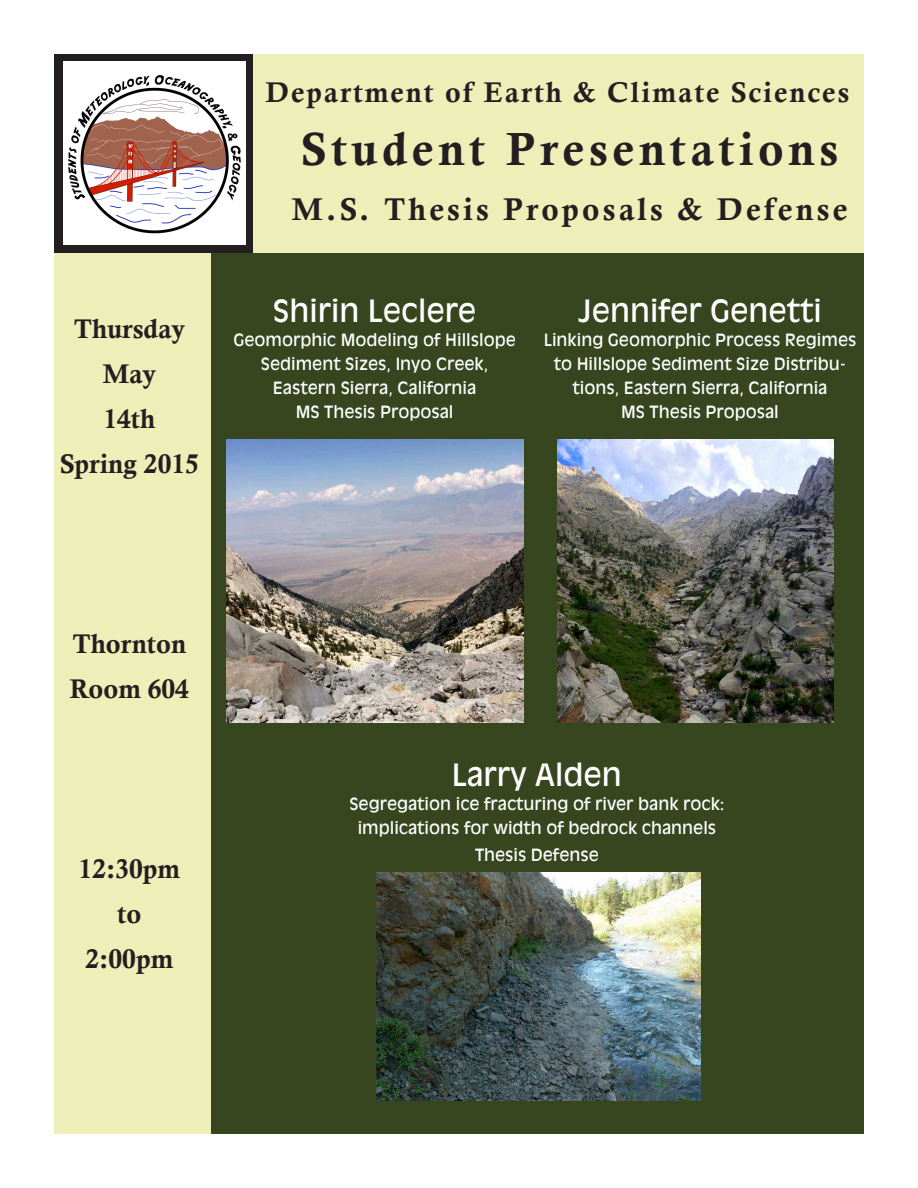
<style>
.page{position:relative;width:918px;height:1188px;background:#fff}
.page>*{position:absolute;margin:0;border:0;box-sizing:border-box;transform-origin:0 0}
.t1{font:46.5px "Calis MT Bol";letter-spacing:.1em;color:#231f20}
.t2{font:31.5px "Calis MT Bol";letter-spacing:.1em;color:#231f20}
.t3{font:30px "Antique Olive";color:#fff}
.t4{font:28.5px "Calis MT Bol";letter-spacing:.07em;color:#231f20}
.t5{font:27px/45px "Calis MT Bol";color:#231f20;text-align:center}
.t6{font:16.5px/24px "Antique Olive";color:#fff;text-align:center}
</style>
<div class="page">
<div style="left:54px;top:245px;width:199px;height:889px;background:#eeeeb8"></div>
<div style="left:212px;top:248px;width:652px;height:886px;background:#37461f"></div>
<div style="left:54px;top:54px;width:810px;height:198px;background:#eeeeb8"></div>
<div style="left:54px;top:54px;width:199px;height:198px;background:#231f20"></div>
<img style="left:63px;top:62px;width:183px;height:182px">
<img style="left:226px;top:440px;width:297px;height:283px">
<img style="left:557px;top:440px;width:277px;height:283px">
<img style="left:377px;top:872px;width:324px;height:228px">
<h3 class="t5" style="left:60px;top:306px;width:141px">Thursday<br>May<br>14th<br>Spring 2015</h3>
<h3 class="t4" style="left:266px;top:76px;width:585px">Department of Earth &amp; Climate Sciences</h3>
<h1 class="t1" style="left:301px;top:122px;width:539px">Student Presentations</h1>
<h2 class="t2" style="left:292px;top:191px;width:557px">M.S. Thesis Proposals &amp; Defense</h2>
<h3 class="t3" style="left:273px;top:293px;width:205px">Shirin Leclere</h3>
<p class="t6" style="left:233px;top:328px;width:284px">Geomorphic Modeling of Hillslope<br>Sediment Sizes, Inyo Creek,<br>Eastern Sierra, California<br>MS Thesis Proposal</p>
<h3 class="t3" style="left:578px;top:293px;width:245px">Jennifer Genetti</h3>
<p class="t6" style="left:544px;top:328px;width:314px">Linking Geomorphic Process Regimes to Hillslope Sediment Size Distribu&shy;tions, Eastern Sierra, California<br>MS Thesis Proposal</p>
<h3 class="t5" style="left:70px;top:621px;width:121px;text-align:left">Thornton<br>Room 604</h3>
<h3 class="t5" style="left:79px;top:846px;width:103px">12:30pm to<br>2:00pm</h3>
<h3 class="t3" style="left:452px;top:757px;width:172px">Larry Alden</h3>
<p class="t6" style="left:349px;top:792px;width:377px">Segregation ice fracturing of river bank rock: implications for width of bedrock channels</p>
<p class="t6" style="left:475px;top:843px;width:125px">Thesis Defense</p>
</div>
